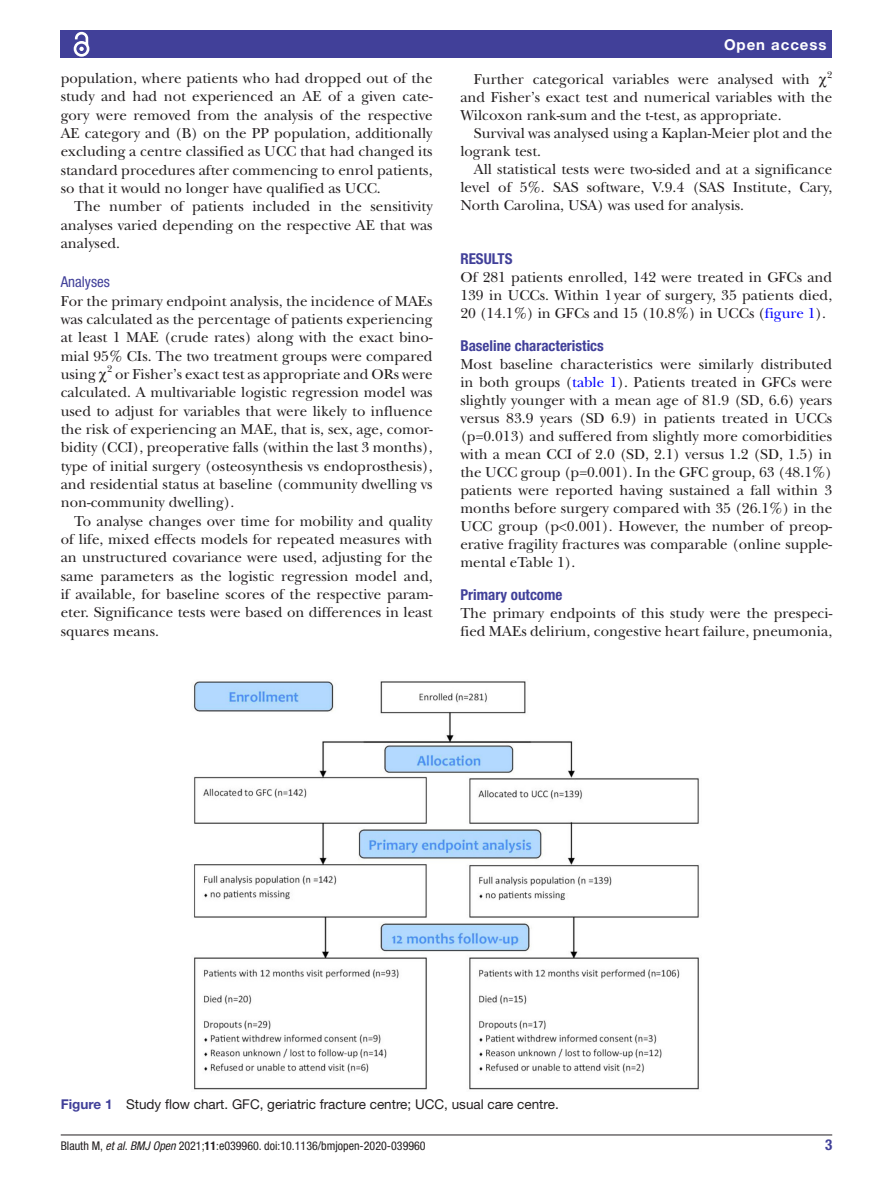
<style>
.page{position:relative;width:893px;height:1191px;background:#fff}
.page>*{position:absolute;margin:0;border:0;box-sizing:border-box;transform-origin:0 0}
.t1{font:15px/18.3px "New Baskerville";color:#231f20;text-align:justify}
.t2{font:700 condensed 15px "Helvetica Neue LT Std";color:#414099}
.t3{font:700 15px "Helvetica Neue LT Std";letter-spacing:.065em;color:#fff}
.t4{font:condensed 15px "Helvetica Neue LT Std";color:#414099}
.t5{font:13.5px "Helvetica Neue LT Std";color:#231f20}
.t6{font:condensed 12px "Helvetica Neue LT Std";color:#231f20}
.t7{font:9.9px "New Baskerville";color:#231f20}
.s1{color:#00f}
.s2{font-weight:700;color:#414099}
.s3{font-style:italic}
.s4{font-weight:700}
</style>
<div class="page">
<hr style="left:61px;top:1134px;width:771px;height:1px;background:#231f20">
<div style="left:61px;top:31px;width:771px;height:27px;background:#414099"></div>
<svg style="left:73px;top:31px;width:17px;height:26px"></svg>
<img style="left:193px;top:681px;width:506px;height:409px">
<p class="t1" style="left:61px;top:69px;width:373px">population, where patients who had dropped out of the study and had not experienced an AE of a given cate&shy;gory were removed from the analysis of the respective AE category and (B) on the PP population, additionally excluding a centre classified as UCC that had changed its standard procedures after commencing to enrol patients, so that it would no longer have qualified as UCC.</p>
<p class="t1" style="left:61px;top:197px;width:373px;text-indent:14px">The number of patients included in the sensitivity analyses varied depending on the respective AE that was analysed.</p>
<p class="t4" style="left:61px;top:273px;width:51px">Analyses</p>
<p class="t1" style="left:61px;top:292px;width:373px">For the primary endpoint analysis, the incidence of MAEs was calculated as the percentage of patients experiencing at least 1 MAE (crude rates) along with the exact bino&shy;mial 95% CIs. The two treatment groups were compared using</p>
<p class="t7" style="left:107px;top:363px;width:7px">2</p>
<p class="t1" style="left:61px;top:365px;width:373px;text-indent:54px">or Fisher’s exact test as appropriate and ORs were calculated. A multivariable logistic regression model was used to adjust for variables that were likely to influence the risk of experiencing an MAE, that is, sex, age, comor&shy;bidity (CCI), preoperative falls (within the last 3 months), type of initial surgery (osteosynthesis vs endoprosthesis), and residential status at baseline (community dwelling vs non-community dwelling).</p>
<p class="t1" style="left:61px;top:512px;width:373px;text-indent:14px">To analyse changes over time for mobility and quality of life, mixed effects models for repeated measures with an unstructured covariance were used, adjusting for the same parameters as the logistic regression model and, if available, for baseline scores of the respective param&shy;eter. Significance tests were based on differences in least squares means.</p>
<p class="t3" style="left:724px;top:35px;width:104px">Open access</p>
<p class="t1" style="left:460px;top:71px;width:373px;text-indent:14px">Further categorical variables were analysed with <sup>2 </sup>and Fisher’s exact test and numerical variables with the Wilcoxon rank-sum and the t-test, as appropriate.</p>
<p class="t1" style="left:460px;top:125px;width:373px;text-indent:14px">Survival was analysed using a Kaplan-Meier plot and the logrank test.</p>
<p class="t1" style="left:460px;top:161px;width:373px;text-indent:14px">All statistical tests were two-sided and at a significance level of 5%. SAS software, V.9.4 (SAS Institute, Cary, North Carolina, USA) was used for analysis.</p>
<p class="t2" style="left:460px;top:250px;width:54px">RESULTS</p>
<p class="t1" style="left:460px;top:268px;width:373px">Of 281 patients enrolled, 142 were treated in GFCs and 139 in UCCs. Within 1year of surgery, 35 patients died, 20 (14.1%) in GFCs and 15 (10.8%) in UCCs (<span class="s1">figure 1</span>).</p>
<p class="t2" style="left:460px;top:337px;width:145px">Baseline characteristics</p>
<p class="t1" style="left:460px;top:355px;width:373px">Most baseline characteristics were similarly distributed in both groups (<span class="s1">table 1</span>). Patients treated in GFCs were slightly younger with a mean age of 81.9 (SD, 6.6) years versus 83.9 years (SD 6.9) in patients treated in UCCs (p=0.013) and suffered from slightly more comorbidities with a mean CCI of 2.0 (SD, 2.1) versus 1.2 (SD, 1.5) in the UCC group (p=0.001). In the GFC group, 63 (48.1%) patients were reported having sustained a fall within 3 months before surgery compared with 35 (26.1%) in the UCC group (p&lt;0.001). However, the number of preop&shy;erative fragility fractures was comparable (online supple&shy;mental eTable 1).</p>
<p class="t2" style="left:460px;top:585px;width:104px">Primary outcome</p>
<p class="t1" style="left:460px;top:604px;width:373px">The primary endpoints of this study were the prespeci&shy;fied MAEs delirium, congestive heart failure, pneumonia,</p>
<p class="t5" style="left:61px;top:1096px;width:500px"><span class="s2">Figure 1</span> Study flow chart. GFC, geriatric fracture centre; UCC, usual care centre.</p>
<p class="t6" style="left:61px;top:1138px;width:366px">Blauth M, <span class="s3">et al</span>. <span class="s3">BMJ Open</span> 2021;<span class="s4">11</span>:e039960. doi:10.1136/bmjopen-2020-039960</p>
<p class="t2" style="left:825px;top:1135px;width:9px">3</p>
</div>
